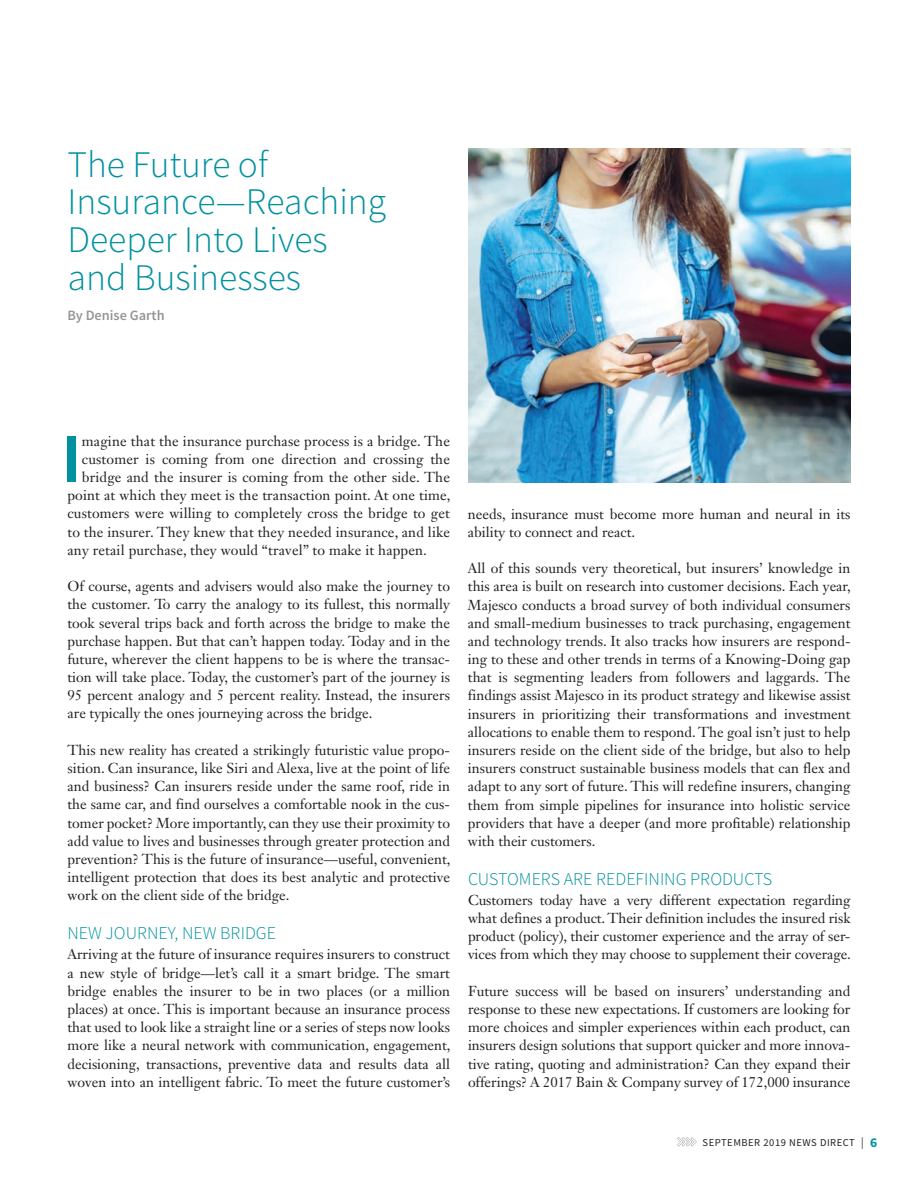
<style>
.page{position:relative;width:918px;height:1188px;background:#fff}
.page>*{position:absolute;margin:0;border:0;box-sizing:border-box;transform-origin:0 0}
.t1{font:600 69.3px "Source Sans Pro";color:#00919f}
.t2{font:300 37.5px/37.7px "Source Sans Pro";color:#00919f}
.t3{font:300 18px "Source Sans Pro";color:#00919f}
.t4{font:14.25px/18.1px "Janson Text LT Std";color:#231f20;text-align:justify}
.t5{font:600 14.25px "Source Sans Pro";color:#939598}
.t6{font:10.5px "Source Sans Pro";letter-spacing:.05em;color:#231f20}
.s1{font-size:11.7px}
.s2{font-weight:700;font-size:13.5px;color:#00919f}
</style>
<div class="page">
<svg style="left:677px;top:1137px;width:20px;height:9px"></svg>
<img style="left:468px;top:148px;width:382px;height:334px">
<h2 class="t2" style="left:68px;top:146px;width:320px">The Future of<br>Insurance—Reaching<br>Deeper Into Lives and Businesses</h2>
<p class="t5" style="left:68px;top:306px;width:99px">By Denise Garth</p>
<h1 class="t1" style="left:62px;top:415px;width:21px">I</h1>
<p class="t4" style="left:82px;top:432px;width:369px">magine that the insurance purchase process is a bridge. The</p>
<p class="t4" style="left:82px;top:450px;width:369px">customer is coming from one direction and crossing the</p>
<p class="t4" style="left:82px;top:468px;width:369px">bridge and the insurer is coming from the other side. The</p>
<p class="t4" style="left:68px;top:486px;width:385px">point at which they meet is the transaction point. At one time,</p>
<p class="t4" style="left:68px;top:504px;width:384px">customers were willing to completely cross the bridge to get</p>
<p class="t4" style="left:68px;top:522px;width:384px">to the insurer. They knew that they needed insurance, and like</p>
<p class="t4" style="left:68px;top:541px;width:361px">any retail purchase, they would “travel” to make it happen.</p>
<p class="t4" style="left:68px;top:577px;width:384px">Of course, agents and advisers would also make the journey to the customer. To carry the analogy to its fullest, this normally took several trips back and forth across the bridge to make the purchase happen. But that can’t happen today. Today and in the future, wherever the client happens to be is where the transac&shy;tion will take place. Today, the customer’s part of the journey is 95 percent analogy and 5 percent reality. Instead, the insurers are typically the ones journeying across the bridge.</p>
<p class="t4" style="left:68px;top:741px;width:385px">This new reality has created a strikingly futuristic value propo&shy;sition. Can insurance, like Siri and Alexa, live at the point of life and business? Can insurers reside under the same roof, ride in the same car, and find ourselves a comfortable nook in the cus&shy;tomer pocket? More importantly, can they use their proximity to add value to lives and businesses through greater protection and prevention? This is the future of insurance—useful, convenient, intelligent protection that does its best analytic and protective work on the client side of the bridge.</p>
<p class="t3" style="left:68px;top:922px;width:210px">NEW JOURNEY, NEW BRIDGE</p>
<p class="t4" style="left:68px;top:945px;width:385px">Arriving at the future of insurance requires insurers to construct a new style of bridge—let’s call it a smart bridge. The smart bridge enables the insurer to be in two places (or a million places) at once. This is important because an insurance process that used to look like a straight line or a series of steps now looks more like a neural network with communication, engagement, decisioning, transactions, preventive data and results data all woven into an intelligent fabric. To meet the future customer’s</p>
<p class="t4" style="left:468px;top:505px;width:384px">needs, insurance must become more human and neural in its ability to connect and react.</p>
<p class="t4" style="left:468px;top:559px;width:385px">All of this sounds very theoretical, but insurers’ knowledge in this area is built on research into customer decisions. Each year, Majesco conducts a broad survey of both individual consumers and small-medium businesses to track purchasing, engagement and technology trends. It also tracks how insurers are respond&shy;ing to these and other trends in terms of a Knowing-Doing gap that is segmenting leaders from followers and laggards. The findings assist Majesco in its product strategy and likewise assist insurers in prioritizing their transformations and investment allocations to enable them to respond. The goal isn’t just to help insurers reside on the client side of the bridge, but also to help insurers construct sustainable business models that can flex and adapt to any sort of future. This will redefine insurers, changing them from simple pipelines for insurance into holistic service providers that have a deeper (and more profitable) relationship with their customers.</p>
<p class="t3" style="left:468px;top:868px;width:306px">CUSTOMERS ARE REDEFINING PRODUCTS</p>
<p class="t4" style="left:468px;top:891px;width:384px">Customers today have a very different expectation regarding what defines a product. Their definition includes the insured risk product (policy), their customer experience and the array of ser&shy;vices from which they may choose to supplement their coverage.</p>
<p class="t4" style="left:468px;top:982px;width:384px">Future success will be based on insurers’ understanding and response to these new expectations. If customers are looking for more choices and simpler experiences within each product, can insurers design solutions that support quicker and more innova&shy;tive rating, quoting and administration? Can they expand their offerings? A 2017 Bain &amp; Company survey of 172,000 insurance</p>
<p class="t6" style="left:703px;top:1136px;width:176px">SEPTEMBER 2019 NEWS DIRECT <span class="s1">|</span> <span class="s2">6</span></p>
</div>
